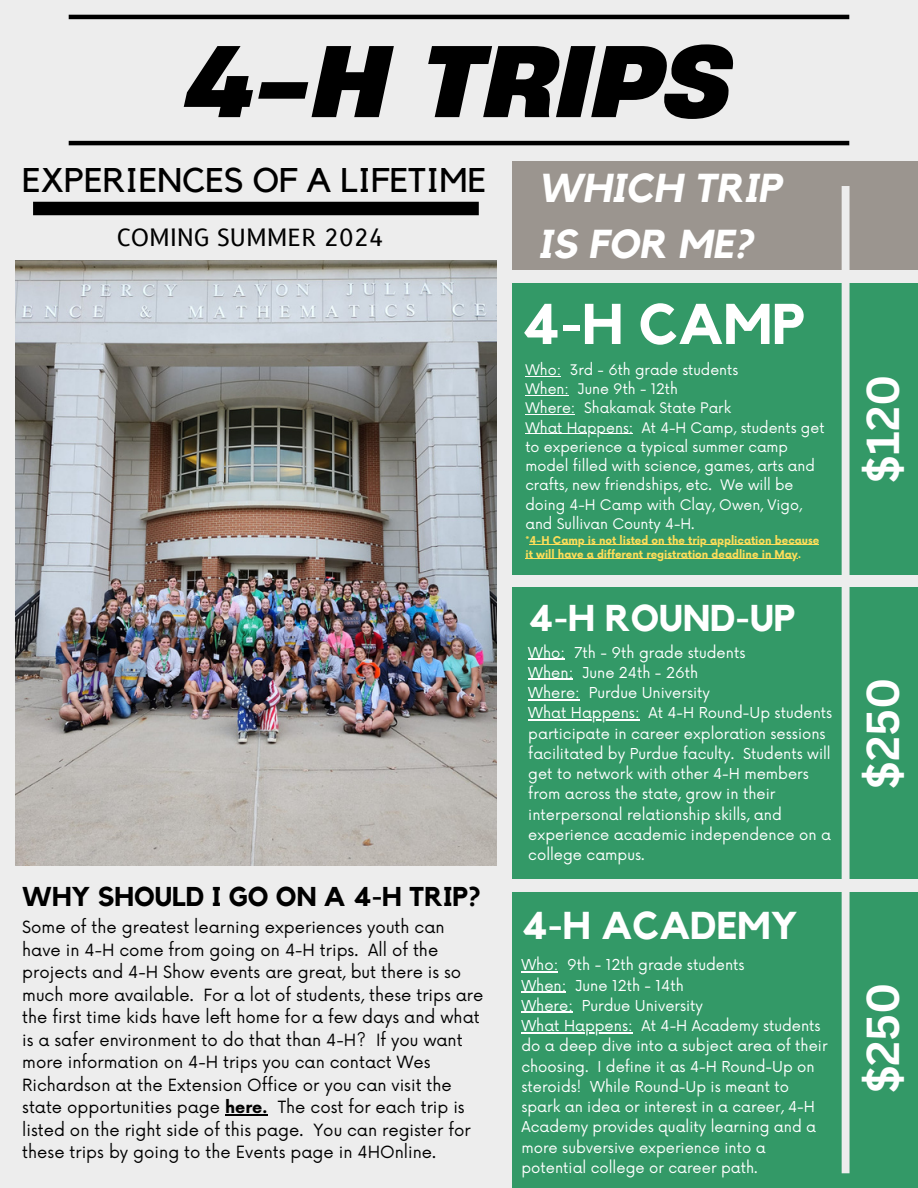
<style>
.page{position:relative;width:918px;height:1188px;background:#ededed}
.page>*{position:absolute;margin:0;border:0;box-sizing:border-box;transform-origin:0 0}
.t1{font:italic 700 95.55px "Heading Now 76";color:#000}
.t2{font:700 56.7px "Kollektif";color:#fff}
.t3{font:700 45px "Canva Sans";color:#fff}
.t4{font:italic 700 40.2px/56.1px "Kollektif";color:#fff}
.t5{font:700 38.7px "Kollektif";color:#fff}
.t6{font:700 37.2px "Kollektif";color:#fff}
.t7{font:34.2px "Kollektif";color:#000}
.t8{font:700 27.15px "Kollektif";color:#000}
.t9{font:23.1px "B612";color:#000}
.t10{font:16.35px/22.5px "Now";color:#000}
.t11{font:14.7px/20.2px "Now";color:#fff}
.t12{font:14.25px/19.2px "Now";color:#fff}
.t13{font:700 10.5px "Now";color:#ffde59}
.s1{font-weight:700}
</style>
<div class="page">
<img style="left:15px;top:260px;width:482px;height:606px">
<div style="left:33px;top:202px;width:446px;height:13px;background:#000"></div>
<div style="left:512px;top:161px;width:406px;height:109px;background:#9b958f"></div>
<div style="left:512px;top:283px;width:406px;height:292px;background:#339967"></div>
<div style="left:512px;top:587px;width:406px;height:292px;background:#339967"></div>
<div style="left:512px;top:892px;width:406px;height:296px;background:#339967"></div>
<div style="left:842px;top:186px;width:8px;height:987px;background:#ededed"></div>
<hr style="left:525px;top:376px;width:36px;height:1px;background:#fff">
<hr style="left:525px;top:395px;width:44px;height:1px;background:#fff">
<hr style="left:525px;top:414px;width:50px;height:1px;background:#fff">
<hr style="left:525px;top:433px;width:108px;height:1px;background:#fff">
<hr style="left:529px;top:545px;width:290px;height:1px;background:#ffde59">
<hr style="left:525px;top:559px;width:273px;height:1px;background:#ffde59">
<hr style="left:528px;top:659px;width:37px;height:1px;background:#fff">
<hr style="left:528px;top:679px;width:45px;height:1px;background:#fff">
<hr style="left:528px;top:699px;width:52px;height:1px;background:#fff">
<hr style="left:528px;top:719px;width:112px;height:2px;background:#fff">
<hr style="left:521px;top:971px;width:37px;height:2px;background:#fff">
<hr style="left:521px;top:992px;width:45px;height:1px;background:#fff">
<hr style="left:521px;top:1012px;width:52px;height:1px;background:#fff">
<hr style="left:521px;top:1032px;width:112px;height:1px;background:#fff">
<hr style="left:225px;top:1114px;width:43px;height:2px;background:#000">
<hr style="left:69px;top:15px;width:780px;height:4px;background:#000">
<hr style="left:69px;top:141px;width:780px;height:4px;background:#000">
<h1 class="t1" style="left:186px;top:17px;width:547px">4-H TRIPS</h1>
<h5 class="t7" style="left:22px;top:164px;width:466px">EXPERIENCES OF A LIFETIME</h5>
<p class="t4" style="left:538px;top:161px;width:244px">WHICH TRIP<br>IS FOR ME?</p>
<h2 class="t9" style="left:117px;top:224px;width:269px">COMING SUMMER 2024</h2>
<h6 class="t2" style="left:521px;top:298px;width:284px">4-H CAMP</h6>
<h3 class="t12" style="left:525px;top:361px;width:214px">Who: 3rd - 6th grade students</h3>
<p class="t12" style="left:525px;top:380px;width:154px">When: June 9th - 12th</p>
<p class="t12" style="left:525px;top:399px;width:207px">Where: Shakamak State Park</p>
<p class="t12" style="left:525px;top:419px;width:301px">What Happens: At 4-H Camp, students get to experience a typical summer camp model filled with science, games, arts and crafts, new friendships, etc. We will be doing 4-H Camp with Clay, Owen, Vigo, and Sullivan County 4-H.</p>
<p class="t13" style="left:525px;top:534px;width:295px">*4-H Camp is not listed on the trip application because</p>
<h4 class="t13" style="left:525px;top:548px;width:278px">it will have a different registration deadline in May.</h4>
<p class="t6" style="left:528px;top:600px;width:268px">4-H ROUND-UP</p>
<p class="t8" style="left:22px;top:884px;width:460px">WHY SHOULD I GO ON A 4-H TRIP?</p>
<p class="t10" style="left:22px;top:917px;width:463px">Some of the greatest learning experiences youth can have in 4-H come from going on 4-H trips. All of the projects and 4-H Show events are great, but there is so much more available. For a lot of students, these trips are the first time kids have left home for a few days and what is a safer environment to do that than 4-H? If you want more information on 4-H trips you can contact Wes Richardson at the Extension Office or you can visit the state opportunities page <span class="s1">here.</span> The cost for each trip is listed on the right side of this page. You can register for these trips by going to the Events page in 4HOnline.</p>
<p class="t11" style="left:528px;top:643px;width:219px">Who: 7th - 9th grade students</p>
<p class="t11" style="left:528px;top:663px;width:171px">When: June 24th - 26th</p>
<p class="t11" style="left:528px;top:683px;width:183px">Where: Purdue University</p>
<p class="t11" style="left:528px;top:704px;width:305px">What Happens: At 4-H Round-Up students participate in career exploration sessions facilitated by Purdue faculty. Students will get to network with other 4-H members from across the state, grow in their interpersonal relationship skills, and experience academic independence on a college campus.</p>
<h4 class="t5" style="left:521px;top:908px;width:278px">4-H ACADEMY</h4>
<h3 class="t11" style="left:521px;top:956px;width:225px">Who: 9th - 12th grade students</h3>
<h4 class="t11" style="left:521px;top:976px;width:164px">When: June 12th - 14th</h4>
<p class="t11" style="left:521px;top:996px;width:183px">Where: Purdue University</p>
<p class="t11" style="left:521px;top:1016px;width:308px">What Happens: At 4-H Academy students do a deep dive into a subject area of their choosing. I define it as 4-H Round-Up on steroids! While Round-Up is meant to spark an idea or interest in a career, 4-H Academy provides quality learning and a more subversive experience into a potential college or career path.</p>
<h3 class="t3" style="left:851px;top:483px;width:109px;rotate:-90deg">$120</h3>
<h3 class="t3" style="left:851px;top:789px;width:113px;rotate:-90deg">$250</h3>
<h3 class="t3" style="left:851px;top:1093px;width:113px;rotate:-90deg">$250</h3>
</div>
